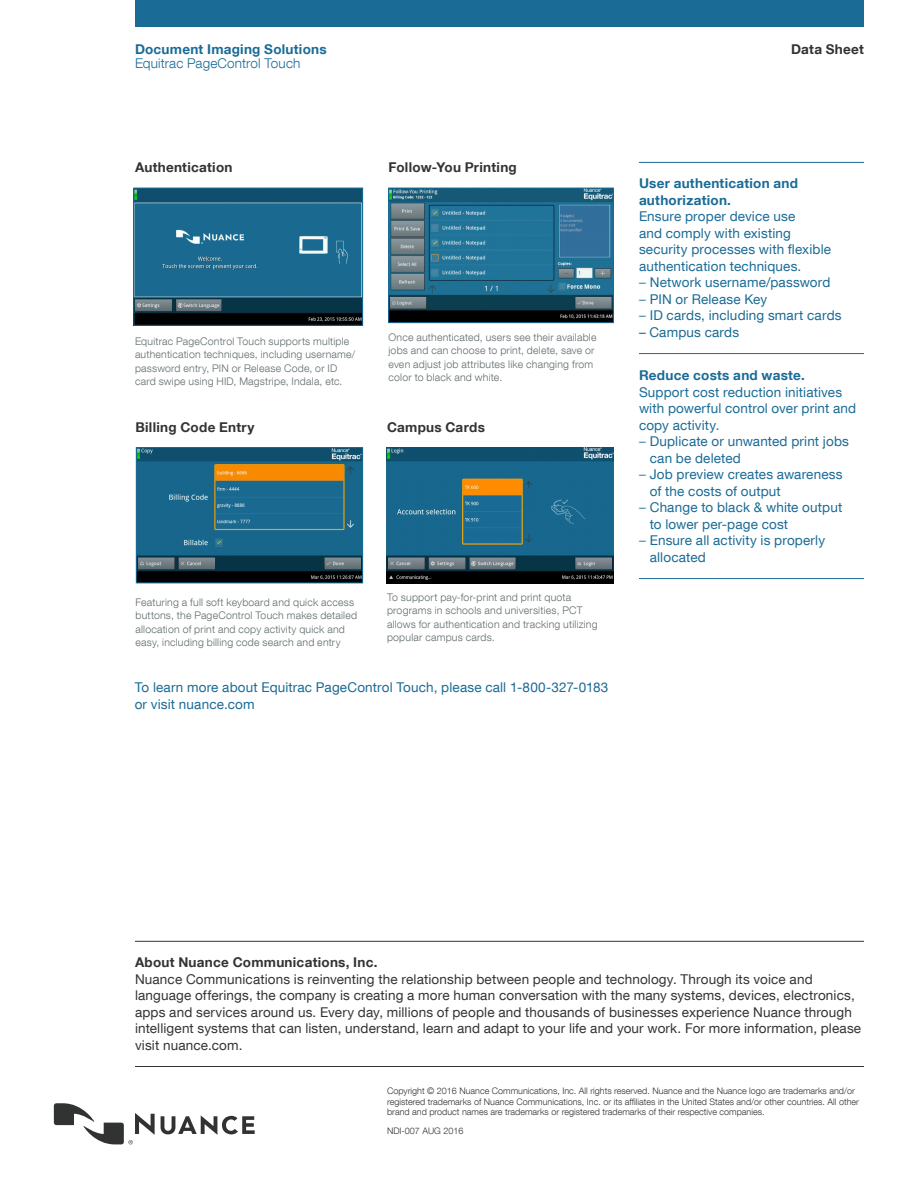
<style>
.page{position:relative;width:918px;height:1188px;background:#fff}
.page>*{position:absolute;margin:0;border:0;box-sizing:border-box;transform-origin:0 0}
.Sidebar__Caption_9_1{font:13.5px/16.5px "Helvetica Neue LT Com";letter-spacing:.01em;color:#1a6b96}
.Boilerplate__Text_LA{font:13.5px/16.5px "Helvetica Neue LT Com";letter-spacing:.01em;color:#333}
.Body_Text_9_11_Call{font:13.5px/16.5px "Helvetica Neue LT Com";letter-spacing:.01em;color:#1a6b96}
.Body_Head_9_11{font:700 13.5px "Helvetica Neue LT Com";letter-spacing:.02em;color:#333}
.Sidebar__Caption_Hea{font:700 13.5px/16.5px "Helvetica Neue LT Com";letter-spacing:.02em;color:#1a6b96}
.Boilerplate__Head_9{font:700 13.5px "Helvetica Neue LT Com";letter-spacing:.02em;color:#333}
.Business_Unit_Name_9{font:700 13.5px "Helvetica Neue LT Com";letter-spacing:.02em;color:#1a6b96}
.Product_Offering_Nam{font:300 13.5px "Helvetica Neue LT Com";letter-spacing:.01em;color:#1a6b96}
.Sidebar__Caption_LAS{font:13.5px "Helvetica Neue LT Com";letter-spacing:.015em;color:#1a6b96}
.Document_Name_9_9{font:700 13.5px "Helvetica Neue LT Com";letter-spacing:.02em;color:#333}
.Body_Text_9_11{font:300 10.5px/13.5px "Helvetica Neue LT Com";letter-spacing:.02em;color:#626d6f}
.Legal___Doc_No__6_7{font:300 9px/10.5px "Helvetica Neue LT Com";color:#333}
.s1{font-weight:300}
</style>
<div class="page">
<svg style="left:161px;top:1115px;width:94px;height:20px"></svg>
<svg style="left:54px;top:1103px;width:101px;height:41px"></svg>
<div style="left:135px;top:0;width:729px;height:27px;background:#1a6b96"></div>
<hr style="left:135px;top:1066px;width:729px;height:1px;background:#333">
<hr style="left:135px;top:941px;width:729px;height:1px;background:#333">
<img style="left:136px;top:190px;width:225px;height:134px">
<div style="left:134px;top:188px;width:229px;height:138px;border:1px solid #1a6b96"></div>
<img style="left:390px;top:190px;width:222px;height:131px">
<div style="left:388px;top:188px;width:226px;height:135px;border:1px solid #1a6b96"></div>
<img style="left:138px;top:449px;width:223px;height:132px">
<div style="left:136px;top:447px;width:227px;height:136px;border:1px solid #1a6b96"></div>
<hr style="left:639px;top:353px;width:225px;height:1px;background:#1a6b96">
<hr style="left:639px;top:578px;width:225px;height:1px;background:#1a6b96">
<hr style="left:639px;top:162px;width:225px;height:1px;background:#1a6b96">
<img style="left:387px;top:447px;width:227px;height:136px">
<p class="Business_Unit_Name_9" style="left:135px;top:41px;width:193px">Document Imaging Solutions</p>
<p class="Document_Name_9_9" style="left:791px;top:41px;width:74px">Data Sheet</p>
<p class="Product_Offering_Nam" style="left:135px;top:55px;width:167px">Equitrac PageControl Touch</p>
<p class="Body_Head_9_11" style="left:135px;top:158px;width:99px">Authentication</p>
<p class="Body_Head_9_11" style="left:388px;top:158px;width:130px">Follow-You Printing</p>
<p class="Body_Text_9_11" style="left:135px;top:334px;width:222px">Equitrac PageControl Touch supports multiple authentication techniques, including username/ password entry, PIN or Release Code, or ID card swipe using HID, Magstripe, Indala, etc.</p>
<p class="Body_Head_9_11" style="left:135px;top:419px;width:121px">Billing Code Entry</p>
<p class="Body_Text_9_11" style="left:388px;top:330px;width:210px">Once authenticated, users see their available jobs and can choose to print, delete, save or even adjust job attributes like changing from color to black and white.</p>
<p class="Body_Head_9_11" style="left:387px;top:419px;width:100px">Campus Cards</p>
<p class="Body_Text_9_11" style="left:135px;top:595px;width:223px">Featuring a full soft keyboard and quick access buttons, the PageControl Touch makes detailed allocation of print and copy activity quick and easy, including billing code search and entry</p>
<p class="Body_Text_9_11" style="left:387px;top:590px;width:212px">To support pay-for-print and print quota programs in schools and universities, PCT allows for authentication and tracking utilizing popular campus cards.</p>
<p class="Body_Text_9_11_Call" style="left:135px;top:679px;width:475px">To learn more about Equitrac PageControl Touch, please call 1-800-327-0183 or visit nuance.com</p>
<p class="Sidebar__Caption_Hea" style="left:639px;top:175px;width:161px">User authentication and authorization.</p>
<p class="Sidebar__Caption_9_1" style="left:639px;top:208px;width:194px">Ensure proper device use<br>and comply with existing security processes with flexible authentication techniques.</p>
<p class="Sidebar__Caption_9_1" style="left:639px;top:274px;width:193px"><span class="s1">–</span> Network username/password</p>
<p class="Sidebar__Caption_9_1" style="left:639px;top:290px;width:130px"><span class="s1">–</span> PIN or Release Key</p>
<p class="Sidebar__Caption_9_1" style="left:639px;top:307px;width:204px"><span class="s1">–</span> ID cards, including smart cards</p>
<p class="Sidebar__Caption_LAS" style="left:639px;top:324px;width:102px">– Campus cards</p>
<p class="Sidebar__Caption_Hea" style="left:639px;top:367px;width:167px">Reduce costs and waste.</p>
<p class="Sidebar__Caption_9_1" style="left:639px;top:383px;width:219px">Support cost reduction initiatives with powerful control over print and copy activity.</p>
<p class="Sidebar__Caption_9_1" style="left:650px;top:433px;width:201px;text-indent:-11px"><span class="s1">–</span> Duplicate or unwanted print jobs can be deleted</p>
<p class="Sidebar__Caption_9_1" style="left:650px;top:466px;width:194px;text-indent:-11px"><span class="s1">–</span> Job preview creates awareness of the costs of output</p>
<p class="Sidebar__Caption_9_1" style="left:650px;top:499px;width:194px;text-indent:-11px"><span class="s1">–</span> Change to black &amp; white output to lower per-page cost</p>
<p class="Sidebar__Caption_9_1" style="left:650px;top:532px;width:177px;text-indent:-11px"><span class="s1">–</span> Ensure all activity is properly allocated</p>
<p class="Boilerplate__Head_9" style="left:135px;top:954px;width:244px">About Nuance Communications, Inc.</p>
<p class="Boilerplate__Text_LA" style="left:135px;top:970px;width:728px">Nuance Communications is reinventing the relationship between people and technology. Through its voice and language offerings, the company is creating a more human conversation with the many systems, devices, electronics, apps and services around us. Every day, millions of people and thousands of businesses experience Nuance through intelligent systems that can listen, understand, learn and adapt to your life and your work. For more information, please visit nuance.com.</p>
<p class="Legal___Doc_No__6_7" style="left:387px;top:1086px;width:474px">Copyright © 2016 Nuance Communications, Inc. All rights reserved. Nuance and the Nuance logo are trademarks and/or registered trademarks of Nuance Communications, Inc. or its affiliates in the United States and/or other countries. All other brand and product names are trademarks or registered trademarks of their respective companies.</p>
<p class="Legal___Doc_No__6_7" style="left:387px;top:1125px;width:78px">NDI-007 AUG 2016</p>
</div>
